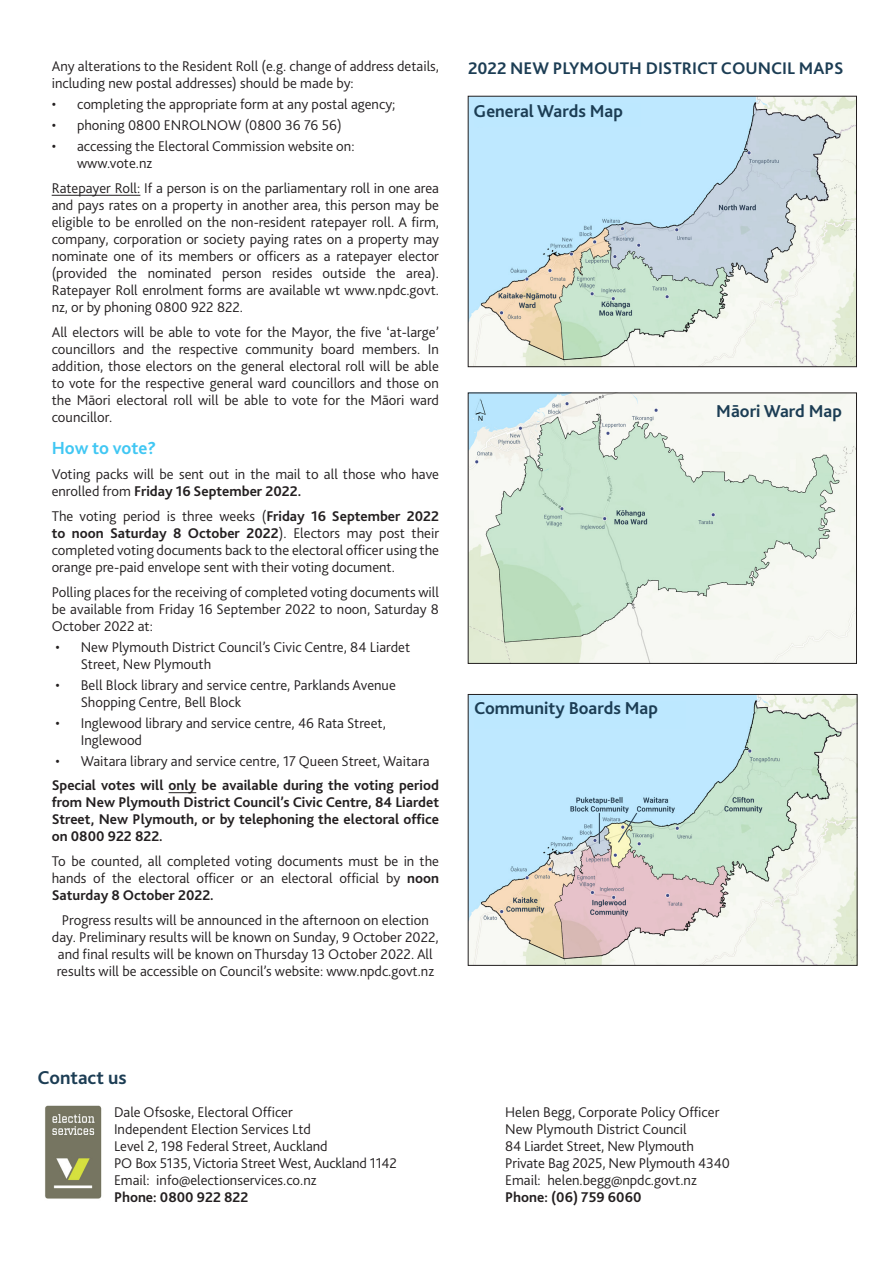
<style>
.page{position:relative;width:893px;height:1263px;background:#fff}
.page>*{position:absolute;margin:0;border:0;box-sizing:border-box;transform-origin:0 0}
.t1{font:700 19.5px "Bliss";color:#1c3d54}
.t2{font:700 18.3px "Bliss";color:#41c7f3}
.t3{font:700 18px "Bliss";color:#1c3d54}
.t4{font:700 17.7px "Bliss";color:#1c3d54}
.t5{font:300 14.7px/17px "Bliss";color:#231f20}
.t6{font:700 14.7px/17px "Bliss";color:#231f20;text-align:justify}
.s1{font-weight:700}
</style>
<div class="page">
<img style="left:45px;top:1105px;width:57px;height:94px">
<hr style="left:52px;top:195px;width:88px;height:1px;background:#231f20">
<svg style="left:169px;top:792px;width:27px;height:1px"></svg>
<img style="left:470px;top:98px;width:385px;height:267px">
<div style="left:468px;top:96px;width:389px;height:271px;border:1px solid #231f20"></div>
<div style="left:474px;top:103px;width:166px;height:24px;background:#bde8ff"></div>
<img style="left:470px;top:696px;width:385px;height:268px">
<div style="left:468px;top:694px;width:389px;height:272px;border:1px solid #231f20"></div>
<div style="left:474px;top:701px;width:212px;height:27px;background:#bde8ff"></div>
<img style="left:470px;top:394px;width:385px;height:268px">
<div style="left:468px;top:392px;width:389px;height:272px;border:1px solid #231f20"></div>
<p class="t5" style="left:52px;top:58px;width:389px">Any alterations to the Resident Roll (e.g. change of address details, including new postal addresses) should be made by:</p>
<p class="t5" style="left:52px;top:96px;width:345px">• completing the appropriate form at any postal agency;</p>
<p class="t5" style="left:52px;top:117px;width:291px">• phoning 0800 ENROLNOW (0800 36 76 56)</p>
<p class="t5" style="left:77px;top:138px;width:279px;text-indent:-25px">• accessing the Electoral Commission website on: www.vote.nz</p>
<p class="t5" style="left:52px;top:180px;width:389px;text-align:justify">Ratepayer Roll: If a person is on the parliamentary roll in one area and pays rates on a property in another area, this person may be eligible to be enrolled on the non-resident ratepayer roll. A firm, company, corporation or society paying rates on a property may nominate one of its members or officers as a ratepayer elector (provided the nominated person resides outside the area).<br>Ratepayer Roll enrolment forms are available wt www.npdc.govt. nz, or by phoning 0800 922 822.</p>
<p class="t5" style="left:52px;top:323px;width:389px;text-align:justify">All electors will be able to vote for the Mayor, the five ‘at-large’ councillors and the respective community board members. In addition, those electors on the general electoral roll will be able to vote for the respective general ward councillors and those on the Māori electoral roll will be able to vote for the Māori ward councillor.</p>
<p class="t2" style="left:52px;top:437px;width:106px">How to vote?</p>
<p class="t5" style="left:52px;top:466px;width:389px">Voting packs will be sent out in the mail to all those who have enrolled from <span class="s1">Friday 16 September 2022.</span></p>
<p class="t5" style="left:52px;top:508px;width:389px;text-align:justify">The voting period is three weeks (<span class="s1">Friday 16 September 2022 to noon Saturday 8 October 2022</span>). Electors may post their completed voting documents back to the electoral officer using the orange pre-paid envelope sent with their voting document.</p>
<p class="t5" style="left:52px;top:584px;width:389px;text-align:justify">Polling places for the receiving of completed voting documents will be available from Friday 16 September 2022 to noon, Saturday 8<br>October 2022 at:</p>
<p class="t5" style="left:81px;top:638px;width:331px;text-indent:-25px">• New Plymouth District Council’s Civic Centre, 84 Liardet<br>Street, New Plymouth</p>
<p class="t5" style="left:81px;top:676px;width:317px;text-indent:-25px">• Bell Block library and service centre, Parklands Avenue<br>Shopping Centre, Bell Block</p>
<p class="t5" style="left:81px;top:714px;width:307px;text-indent:-25px">• Inglewood library and service centre, 46 Rata Street,<br>Inglewood</p>
<p class="t5" style="left:56px;top:752px;width:375px">• Waitara library and service centre, 17 Queen Street, Waitara</p>
<p class="t6" style="left:52px;top:777px;width:389px">Special votes will only be available during the voting period from New Plymouth District Council’s Civic Centre, 84 Liardet Street, New Plymouth, or by telephoning the electoral office on 0800 922 822.</p>
<p class="t5" style="left:52px;top:853px;width:389px;text-align:justify">To be counted, all completed voting documents must be in the hands of the electoral officer or an electoral official by <span class="s1">noon Saturday 8 October 2022.</span></p>
<p class="t5" style="left:52px;top:912px;width:388px;text-align:center">Progress results will be announced in the afternoon on election day. Preliminary results will be known on Sunday, 9 October 2022, and final results will be known on Thursday 13 October 2022. All results will be accessible on Council’s website: www.npdc.govt.nz</p>
<p class="t4" style="left:468px;top:57px;width:377px">2022 NEW PLYMOUTH DISTRICT COUNCIL MAPS</p>
<p class="t3" style="left:474px;top:100px;width:151px">General Wards Map</p>
<p class="t3" style="left:716px;top:400px;width:127px">Māori Ward Map</p>
<p class="t3" style="left:474px;top:697px;width:185px">Community Boards Map</p>
<p class="t1" style="left:37px;top:1065px;width:91px">Contact us</p>
<p class="t5" style="left:114px;top:1103px;width:180px">Dale Ofsoske, Electoral Officer</p>
<p class="t5" style="left:114px;top:1120px;width:198px">Independent Election Services Ltd</p>
<p class="t5" style="left:114px;top:1137px;width:215px">Level 2, 198 Federal Street, Auckland</p>
<p class="t5" style="left:114px;top:1154px;width:284px">PO Box 5135, Victoria Street West, Auckland 1142</p>
<p class="t5" style="left:114px;top:1171px;width:204px">Email: info@electionservices.co.nz</p>
<p class="t6" style="left:114px;top:1188px;width:136px">Phone: 0800 922 822</p>
<p class="t5" style="left:505px;top:1103px;width:216px">Helen Begg, Corporate Policy Officer</p>
<p class="t5" style="left:505px;top:1120px;width:183px">New Plymouth District Council</p>
<p class="t5" style="left:505px;top:1137px;width:190px">84 Liardet Street, New Plymouth</p>
<p class="t5" style="left:505px;top:1154px;width:226px">Private Bag 2025, New Plymouth 4340</p>
<p class="t5" style="left:505px;top:1171px;width:193px">Email: helen.begg@npdc.govt.nz</p>
<p class="t6" style="left:505px;top:1188px;width:138px">Phone: (06) 759 6060</p>
</div>
